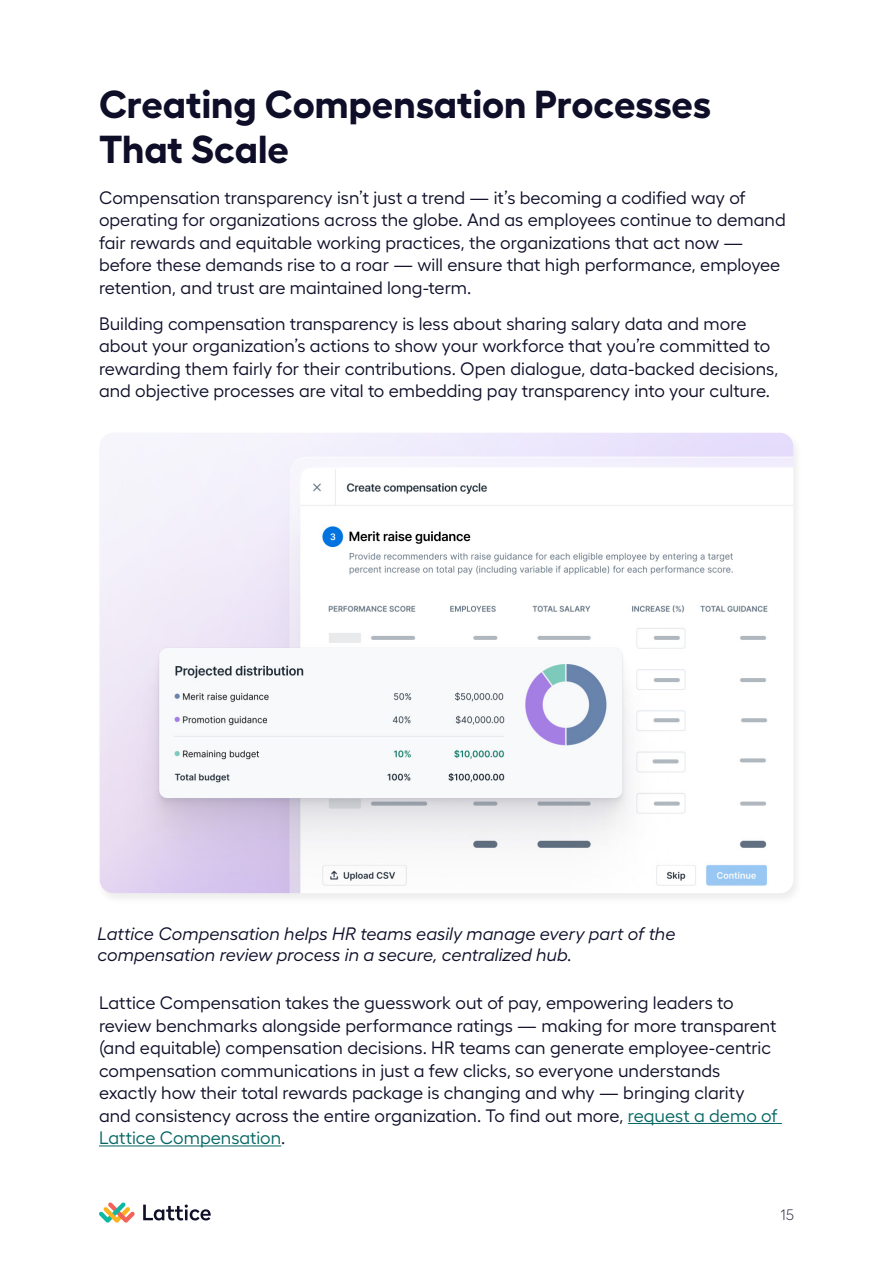
<style>
.page{position:relative;width:893px;height:1263px;background:#fff}
.page>*{position:absolute;margin:0;border:0;box-sizing:border-box;transform-origin:0 0}
._1_0_-_H1_26_30{font:700 39px/45px "Hellix";color:#0e0e29}
._2_0_-_Body{font:18px/22.5px "Hellix";color:#0e0e29}
._2_3_-_Caption{font:italic 18px/21.6px "Hellix";color:#0e0e29}
.t1{font:300 15px "Hellix";color:#0e0e29}
.s1{color:#046663}
</style>
<div class="page">
<svg style="left:143px;top:1204px;width:68px;height:16px"></svg>
<svg style="left:99px;top:1202px;width:36px;height:21px"></svg>
<hr style="left:628px;top:1123px;width:154px;height:1px;background:#046663">
<hr style="left:99px;top:1145px;width:182px;height:1px;background:#046663">
<div style="left:96px;top:432px;width:707px;height:473px;background:#f6f5f5"></div>
<img style="left:100px;top:433px;width:693px;height:460px">
<p class="_1_0_-_H1_26_30" style="left:99px;top:78px;width:614px">Creating Compensation Processes<br>That Scale</p>
<p class="_2_0_-_Body" style="left:99px;top:184px;width:688px">Compensation transparency isn’t just a trend — it’s becoming a codified way of operating for organizations across the globe. And as employees continue to demand fair rewards and equitable working practices, the organizations that act now — before these demands rise to a roar — will ensure that high performance, employee retention, and trust are maintained long-term.</p>
<p class="_2_0_-_Body" style="left:99px;top:310px;width:681px">Building compensation transparency is less about sharing salary data and more about your organization’s actions to show your workforce that you’re committed to rewarding them fairly for their contributions. Open dialogue, data-backed decisions, and objective processes are vital to embedding pay transparency into your culture.</p>
<p class="_2_3_-_Caption" style="left:98px;top:921px;width:579px">Lattice Compensation helps HR teams easily manage every part of the compensation review process in a secure, centralized hub.</p>
<p class="_2_0_-_Body" style="left:99px;top:990px;width:680px">Lattice Compensation takes the guesswork out of pay, empowering leaders to review benchmarks alongside performance ratings — making for more transparent (and equitable) compensation decisions. HR teams can generate employee-centric compensation communications in just a few clicks, so everyone understands exactly how their total rewards package is changing and why — bringing clarity and consistency across the entire organization. To find out more, <span class="s1">request a demo of Lattice Compensation</span>.</p>
<p class="t1" style="left:780px;top:1204px;width:15px">15</p>
</div>
